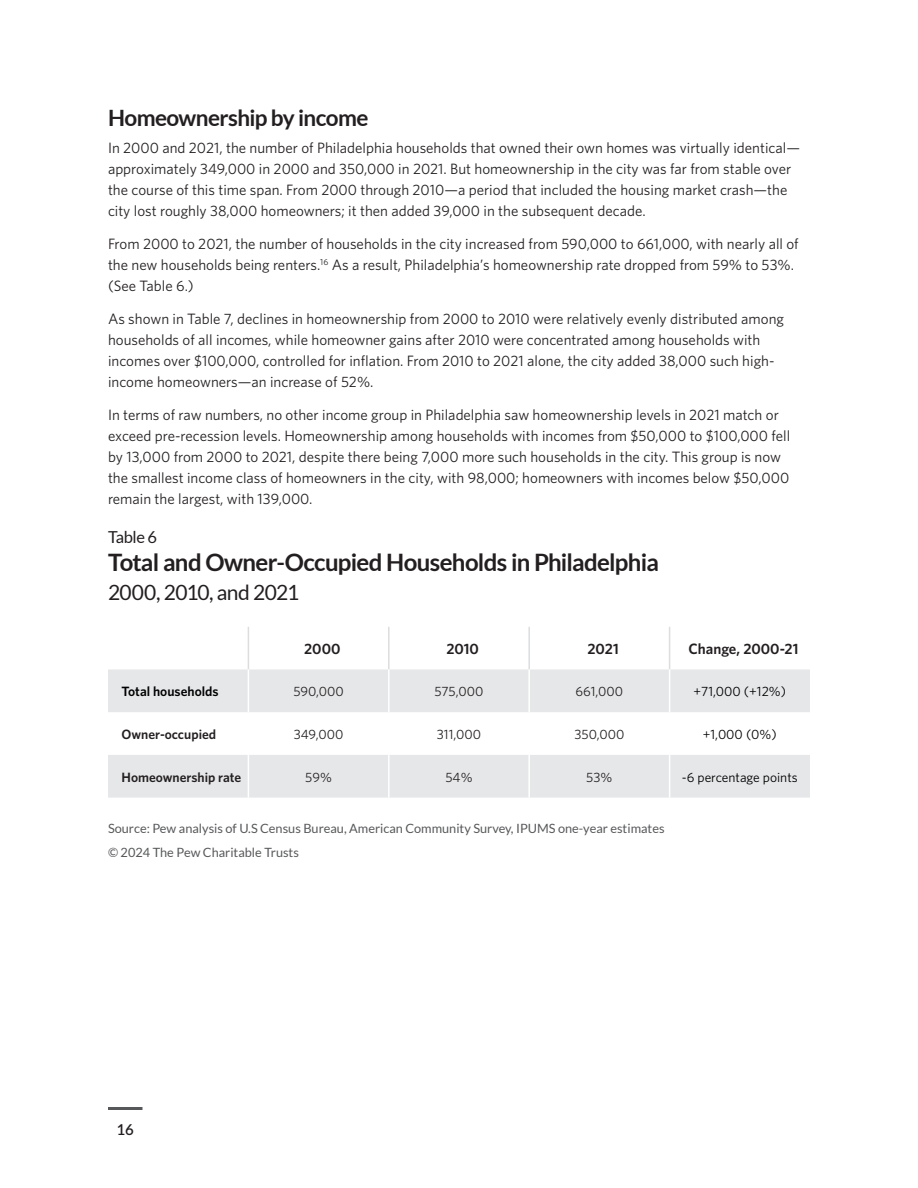
<style>
.page{position:relative;width:918px;height:1188px;background:#fff}
.page>*{position:absolute;margin:0;border:0;box-sizing:border-box;transform-origin:0 0}
.HED{font:700 24px "Lato";letter-spacing:-.025em;color:#231f20}
.t1{font:700 22.5px "Lato";letter-spacing:-.025em;color:#231f20}
.DEK{font:21px "Lato";letter-spacing:-.025em;color:#231f20}
.Figure{font:16.5px "Lato";letter-spacing:-.025em;color:#231f20}
.Body{font:15px/21px "Whitney";color:#231f20}
.Table-H1_Top_Bar__left_aligned{font:600 15px "Whitney";color:#231f20}
.t2{font:600 15px "Lato";color:#231f20}
.Table-Body{font:13.5px "Whitney";color:#231f20}
.Table-Body-2{font:13.5px "Whitney";color:#000}
.Table-Left_column{font:600 13.5px "Whitney";color:#231f20}
.Table-Left_column-2{font:600 13.5px "Whitney";color:#000}
.Source{font:12.75px "Lato";color:#57585a}
</style>
<div class="page">
<hr style="left:108px;top:1107px;width:34px;height:3px;background:#57585a">
<svg style="left:108px;top:669px;width:702px;height:129px;fill:#e6e7e9"></svg>
<hr style="left:248px;top:627px;width:1px;height:42px;background:#dcdddf">
<hr style="left:388px;top:627px;width:2px;height:42px;background:#dcdddf">
<hr style="left:528px;top:627px;width:2px;height:42px;background:#dcdddf">
<hr style="left:669px;top:627px;width:1px;height:42px;background:#dcdddf">
<hr style="left:248px;top:669px;width:1px;height:43px;background:#fff">
<hr style="left:388px;top:669px;width:2px;height:43px;background:#fff">
<hr style="left:528px;top:669px;width:2px;height:43px;background:#fff">
<hr style="left:669px;top:669px;width:1px;height:43px;background:#fff">
<hr style="left:248px;top:755px;width:1px;height:43px;background:#fff">
<hr style="left:388px;top:755px;width:2px;height:43px;background:#fff">
<hr style="left:528px;top:755px;width:2px;height:43px;background:#fff">
<hr style="left:669px;top:755px;width:1px;height:43px;background:#fff">
<h2 class="t1" style="left:108px;top:105px;width:262px">Homeownership by income</h2>
<p class="Body" style="left:108px;top:137px;width:694px">In 2000 and 2021, the number of Philadelphia households that owned their own homes was virtually identical— approximately 349,000 in 2000 and 350,000 in 2021. But homeownership in the city was far from stable over the course of this time span. From 2000 through 2010—a period that included the housing market crash—the city lost roughly 38,000 homeowners; it then added 39,000 in the subsequent decade.</p>
<p class="Body" style="left:108px;top:233px;width:692px">From 2000 to 2021, the number of households in the city increased from 590,000 to 661,000, with nearly all of the new households being renters.<sup>16</sup> As a result, Philadelphia’s homeownership rate dropped from 59% to 53%. (See Table 6.)</p>
<p class="Body" style="left:108px;top:308px;width:678px">As shown in Table 7, declines in homeownership from 2000 to 2010 were relatively evenly distributed among households of all incomes, while homeowner gains after 2010 were concentrated among households with incomes over $100,000, controlled for inflation. From 2010 to 2021 alone, the city added 38,000 such high&shy;income homeowners—an increase of 52%.</p>
<p class="Body" style="left:108px;top:404px;width:684px">In terms of raw numbers, no other income group in Philadelphia saw homeownership levels in 2021 match or exceed pre-recession levels. Homeownership among households with incomes from $50,000 to $100,000 fell by 13,000 from 2000 to 2021, despite there being 7,000 more such households in the city. This group is now the smallest income class of homeowners in the city, with 98,000; homeowners with incomes below $50,000 remain the largest, with 139,000.</p>
<p class="Figure" style="left:108px;top:528px;width:51px">Table 6</p>
<p class="HED" style="left:108px;top:549px;width:552px">Total and Owner-Occupied Households in Philadelphia</p>
<p class="DEK" style="left:108px;top:580px;width:193px">2000, 2010, and 2021</p>
<p class="Table-H1_Top_Bar__left_aligned" style="left:304px;top:639px;width:38px">2000</p>
<p class="Table-H1_Top_Bar__left_aligned" style="left:446px;top:639px;width:34px">2010</p>
<p class="Table-H1_Top_Bar__left_aligned" style="left:587px;top:639px;width:33px">2021</p>
<p class="Table-H1_Top_Bar__left_aligned" style="left:689px;top:639px;width:111px">Change, 2000-21</p>
<p class="Table-Left_column-2" style="left:122px;top:683px;width:99px">Total households</p>
<p class="Table-Body" style="left:293px;top:683px;width:52px">590,000</p>
<p class="Table-Body" style="left:435px;top:683px;width:50px">575,000</p>
<p class="Table-Body" style="left:576px;top:683px;width:49px">661,000</p>
<p class="Table-Body-2" style="left:693px;top:683px;width:94px">+71,000 (+12%)</p>
<p class="Table-Left_column" style="left:122px;top:725px;width:96px">Owner-occupied</p>
<p class="Table-Body" style="left:294px;top:725px;width:51px">349,000</p>
<p class="Table-Body" style="left:437px;top:725px;width:46px">311,000</p>
<p class="Table-Body" style="left:574px;top:725px;width:52px">350,000</p>
<p class="Table-Body-2" style="left:703px;top:725px;width:75px">+1,000 (0%)</p>
<p class="Table-Left_column" style="left:122px;top:768px;width:121px">Homeownership rate</p>
<p class="Table-Body" style="left:305px;top:768px;width:28px">59%</p>
<p class="Table-Body" style="left:445px;top:768px;width:29px">54%</p>
<p class="Table-Body" style="left:586px;top:768px;width:28px">53%</p>
<p class="Table-Body-2" style="left:682px;top:768px;width:117px">-6 percentage points</p>
<p class="Source" style="left:108px;top:822px;width:558px">Source: Pew analysis of U.S Census Bureau, American Community Survey, IPUMS one-year estimates</p>
<p class="Source" style="left:108px;top:845px;width:192px">© 2024 The Pew Charitable Trusts</p>
<p class="t2" style="left:117px;top:1119px;width:19px">16</p>
</div>
